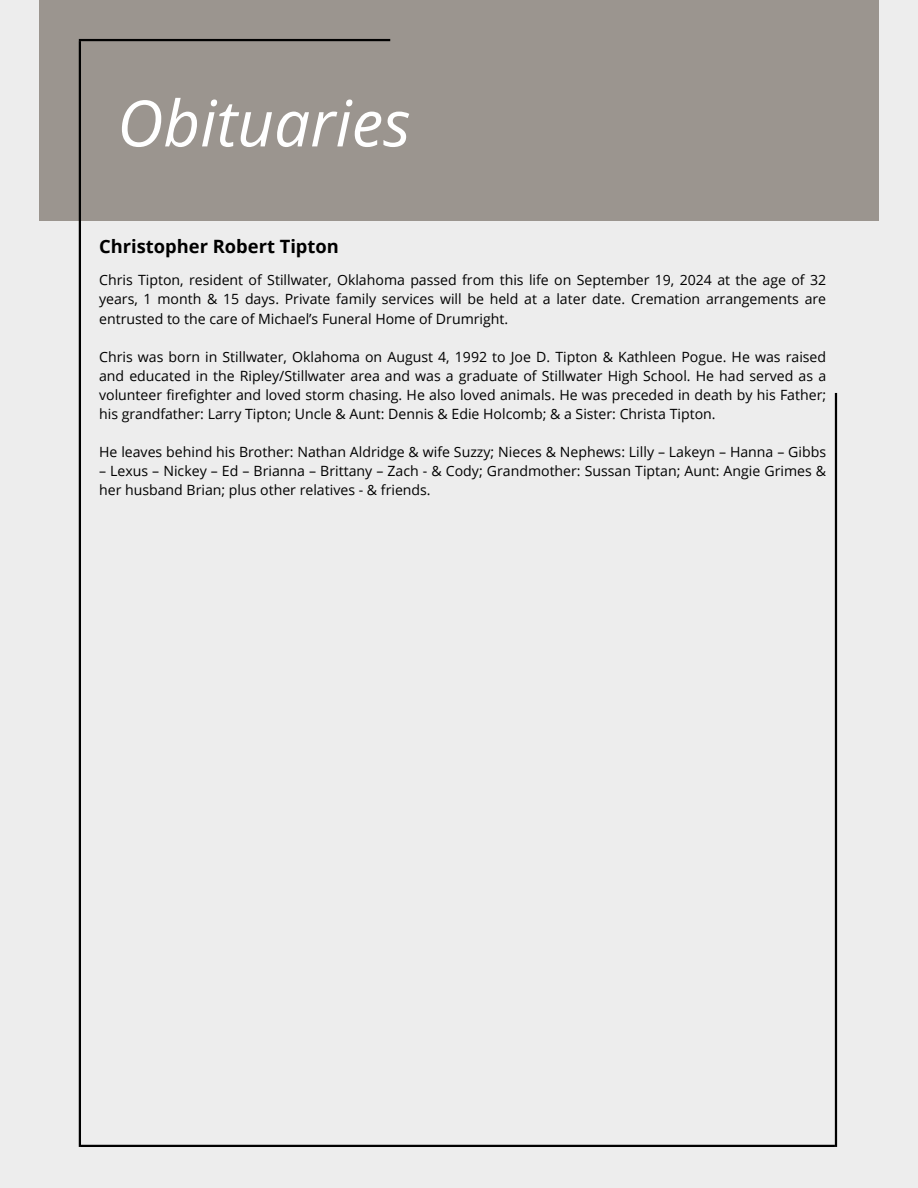
<style>
.page{position:relative;width:918px;height:1188px;background:#ededed}
.page>*{position:absolute;margin:0;border:0;box-sizing:border-box;transform-origin:0 0}
.t1{font:italic 63.9px "Open Sans";color:#fff}
.t2{font:700 18.3px "Open Sans";color:#000}
.t3{font:14.1px/19px "Open Sans";color:#000;text-align:justify}
</style>
<div class="page">
<div style="left:39px;top:0;width:840px;height:221px;background:#9b958f"></div>
<hr style="left:835px;top:393px;width:2px;height:754px;background:#000">
<hr style="left:79px;top:41px;width:2px;height:1106px;background:#000">
<hr style="left:79px;top:39px;width:311px;height:2px;background:#000">
<hr style="left:81px;top:1145px;width:754px;height:2px;background:#000">
<h1 class="t1" style="left:117px;top:78px;width:295px">Obituaries</h1>
<p class="t2" style="left:99px;top:233px;width:241px">Christopher Robert Tipton</p>
<p class="t3" style="left:99px;top:270px;width:729px">Chris Tipton, resident of Stillwater, Oklahoma passed from this life on September 19, 2024 at the age of 32 years, 1 month &amp; 15 days. Private family services will be held at a later date. Cremation arrangements are entrusted to the care of Michael’s Funeral Home of Drumright.</p>
<p class="t3" style="left:99px;top:347px;width:729px">Chris was born in Stillwater, Oklahoma on August 4, 1992 to Joe D. Tipton &amp; Kathleen Pogue. He was raised and educated in the Ripley/Stillwater area and was a graduate of Stillwater High School. He had served as a volunteer firefighter and loved storm chasing. He also loved animals. He was preceded in death by his Father; his grandfather: Larry Tipton; Uncle &amp; Aunt: Dennis &amp; Edie Holcomb; &amp; a Sister: Christa Tipton.</p>
<p class="t3" style="left:99px;top:442px;width:729px">He leaves behind his Brother: Nathan Aldridge &amp; wife Suzzy; Nieces &amp; Nephews: Lilly – Lakeyn – Hanna – Gibbs</p>
<p class="t3" style="left:99px;top:461px;width:729px">– Lexus – Nickey – Ed – Brianna – Brittany – Zach - &amp; Cody; Grandmother: Sussan Tiptan; Aunt: Angie Grimes &amp; her husband Brian; plus other relatives - &amp; friends.</p>
</div>
